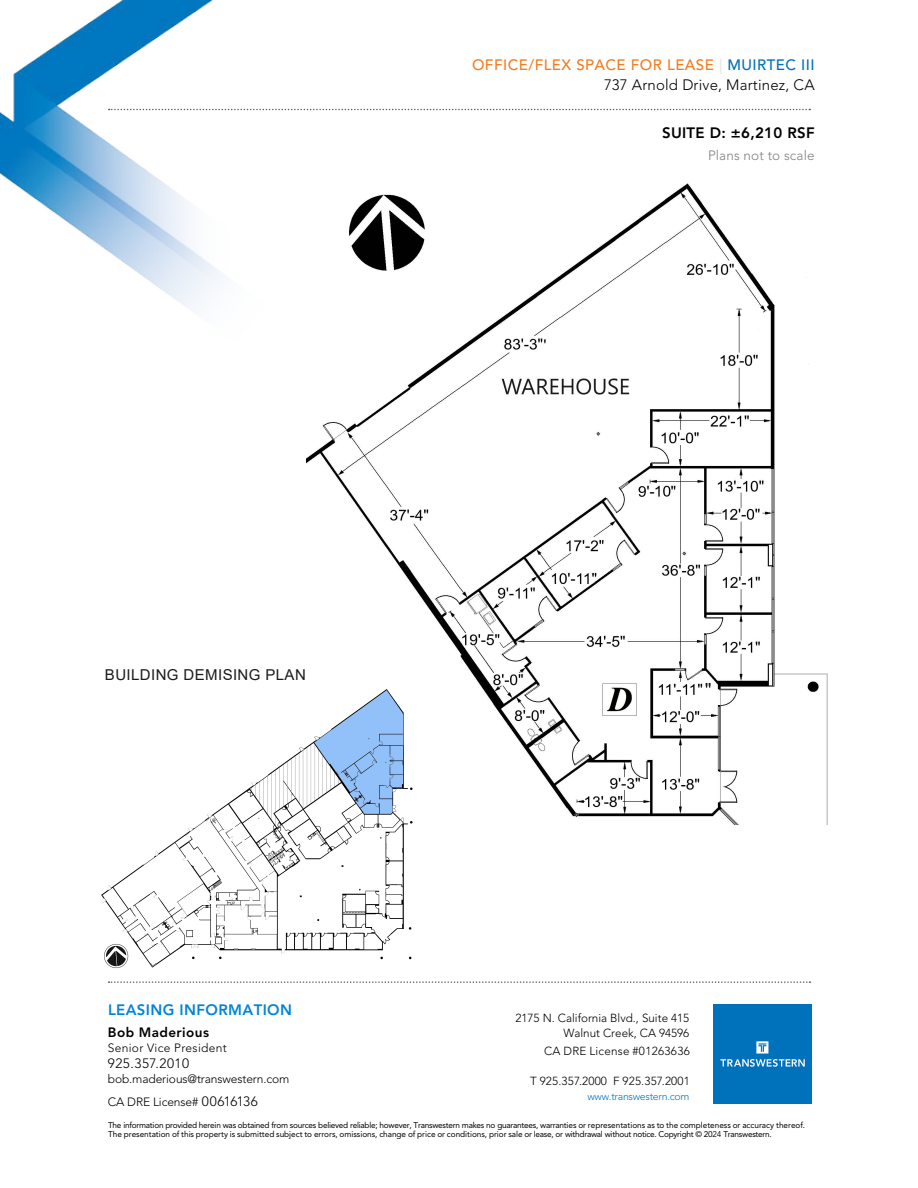
<style>
.page{position:relative;width:918px;height:1188px;background:#fff}
.page>*{position:absolute;margin:0;border:0;box-sizing:border-box;transform-origin:0 0}
.t1{font:300 15px/20.4px "Avenir LT Std";letter-spacing:.01em;color:#000;text-align:right}
.t2{font:15px "Arial";letter-spacing:.025em;color:#1b1b1b}
.t3{font:800 15px "Avenir LT Std";letter-spacing:.025em;color:#0085d5}
.t4{font:800 15px "Avenir LT Std";letter-spacing:.02em;color:#000}
.t5{font:300 13.5px "Avenir LT Std";letter-spacing:.01em;color:#808080}
.t6{font:800 13.5px "Avenir LT Std";letter-spacing:.035em;color:#000}
.t7{font:300 13.5px "Avenir LT Std";letter-spacing:.04em;color:#000}
.t8{font:300 12px/22.6px "Avenir LT Std";letter-spacing:-.01em;color:#000}
.t9{font:300 12px "Avenir LT Std";letter-spacing:.025em;color:#000}
.t10{font:300 11.7px/15px "Avenir LT Std";color:#000;text-align:right}
.t11{font:300 11.7px "Avenir LT Std";letter-spacing:.02em;color:#000}
.t12{font:300 10.5px "Avenir LT Std";letter-spacing:-.025em;color:#0076bf}
.t13{font:8.25px/9.3px "Avenir LT Std";letter-spacing:-.03em;color:#000}
.s1{font-weight:500;color:#f37c20}
.s2{font-weight:500;color:#e5e5e6}
.s3{font-weight:500;color:#0071ba}
.s4{font-size:13.5px}
.s5{font-style:inherit}
</style>
<div class="page">
<img style="left:306px;top:183px;width:522px;height:642px">
<svg style="left:109px;top:981px;width:701px;height:2px"></svg>
<svg style="left:287px;top:109px;width:523px;height:1px"></svg>
<svg style="left:323px;top:361px;width:485px;height:3px"></svg>
<svg style="left:413px;top:709px;width:84px;height:13px"></svg>
<div style="left:713px;top:1005px;width:99px;height:99px;background:#0072bc"></div>
<img style="left:101px;top:687px;width:312px;height:281px">
<img style="left:0;top:0;width:287px;height:312px">
<h1 class="t1" style="left:472px;top:54px;width:344px"><span class="s1">OFFICE/FLEX SPACE FOR LEASE</span> <span class="s2">|</span> <span class="s3">MUIRTEC III<br></span>737 Arnold Drive, Martinez, CA</h1>
<h1 class="t2" style="left:105px;top:664px;width:202px">BUILDING DEMISING PLAN</h1>
<h1 class="t3" style="left:108px;top:1001px;width:186px">LEASING INFORMATION</h1>
<h2 class="t6" style="left:108px;top:1024px;width:103px">Bob Maderious</h2>
<h3 class="t9" style="left:108px;top:1041px;width:121px">Senior Vice President</h3>
<h2 class="t7" style="left:108px;top:1055px;width:83px">925.357.2010</h2>
<h3 class="t8" style="left:108px;top:1068px;width:183px">bob.maderious@transwestern.com<br>CA DRE License# <span class="s4">00616136</span></h3>
<h1 class="t4" style="left:662px;top:124px;width:154px">SUITE D: ±6,210 RSF</h1>
<h2 class="t5" style="left:708px;top:147px;width:108px">Plans not to scale</h2>
<h3 class="t10" style="left:515px;top:1010px;width:175px">2175 N. California Blvd., Suite 415<br>Walnut Creek, CA 94596</h3>
<h3 class="t11" style="left:544px;top:1045px;width:147px">CA DRE License #01263636</h3>
<h3 class="t10" style="left:530px;top:1073px;width:161px">T 925.357.2000 F 925.357.2001</h3>
<p class="t12" style="left:587px;top:1091px;width:104px">www.transwestern.com</p>
<p class="t13" style="left:108px;top:1121px;width:699px">The information provided herein was obtained from sources believed reliable; however, Transwestern makes no guarantees, warranties or representations as to the completeness or accuracy thereof.<br>The presentation of this property is submitted subject to errors, omissions, change of price or conditions, prior sale or lease, or withdrawal without notice. Copyright © 20<span class="s5">24</span> Transwestern.</p>
</div>
